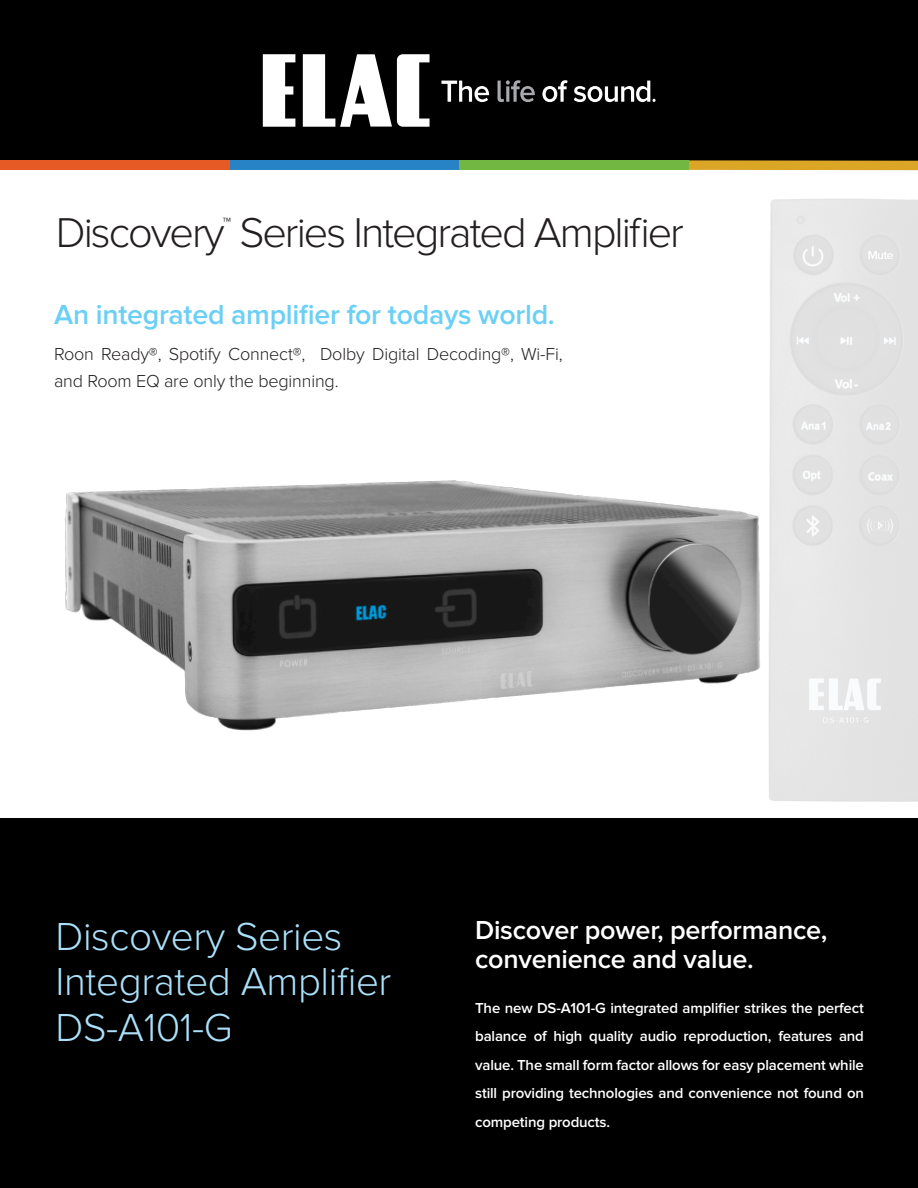
<style>
.page{position:relative;width:918px;height:1188px;background:#fff}
.page>*{position:absolute;margin:0;border:0;box-sizing:border-box;transform-origin:0 0}
.t1{font:300 43.2px "Proxima Nova";letter-spacing:-.045em;color:#231f20}
.t2{font:300 40.5px/45.3px "Proxima Nova";letter-spacing:-.01em;color:#aae0f9}
.t3{font:600 28.5px "Proxima Nova";letter-spacing:-.01em;color:#6bcff6}
.t4{font:600 27px/28.5px "Proxima Nova";letter-spacing:-.01em;color:#fff}
.t5{font:300 18.3px "Proxima Nova";color:#231f20}
.t6{font:300 18px/27px "Proxima Nova";letter-spacing:-.01em;color:#231f20}
.t7{font:600 15px/28.5px "Proxima Nova";letter-spacing:-.01em;color:#fff;text-align:justify}
</style>
<div class="page">
<img style="left:769px;top:170px;width:149px;height:632px">
<div style="left:0;top:818px;width:918px;height:370px;background:#000001"></div>
<div style="left:0;top:0;width:918px;height:162px;background:#000001"></div>
<img style="left:65px;top:454px;width:733px;height:288px">
<div style="left:689px;top:160px;width:229px;height:10px;background:#dba626"></div>
<div style="left:229px;top:160px;width:230px;height:10px;background:#2783c5"></div>
<div style="left:0;top:160px;width:229px;height:10px;background:#e55a25"></div>
<div style="left:459px;top:160px;width:230px;height:10px;background:#73b743"></div>
<svg style="left:263px;top:54px;width:167px;height:73px"></svg>
<svg style="left:542px;top:80px;width:114px;height:22px"></svg>
<svg style="left:498px;top:80px;width:37px;height:22px"></svg>
<svg style="left:441px;top:81px;width:48px;height:21px"></svg>
<p class="t1" style="left:56px;top:208px;width:630px">Discovery Series Integrated Amplifier</p>
<p class="t5" style="left:223px;top:214px;width:10px">™</p>
<p class="t3" style="left:54px;top:298px;width:502px">An integrated amplifier for todays world.</p>
<p class="t6" style="left:54px;top:341px;width:510px">Roon Ready®, Spotify Connect®, Dolby Digital Decoding®, Wi-Fi, and Room EQ are only the beginning.</p>
<p class="t2" style="left:55px;top:914px;width:338px">Discovery Series<br>Integrated Amplifier</p>
<p class="t2" style="left:55px;top:1005px;width:179px">DS-A101-G</p>
<p class="t4" style="left:475px;top:917px;width:354px">Discover power, performance, convenience and value.</p>
<p class="t7" style="left:475px;top:994px;width:390px">The new DS-A101-G integrated amplifier strikes the perfect balance of high quality audio reproduction, features and value. The small form factor allows for easy placement while still providing technologies and convenience not found on competing products.</p>
</div>
